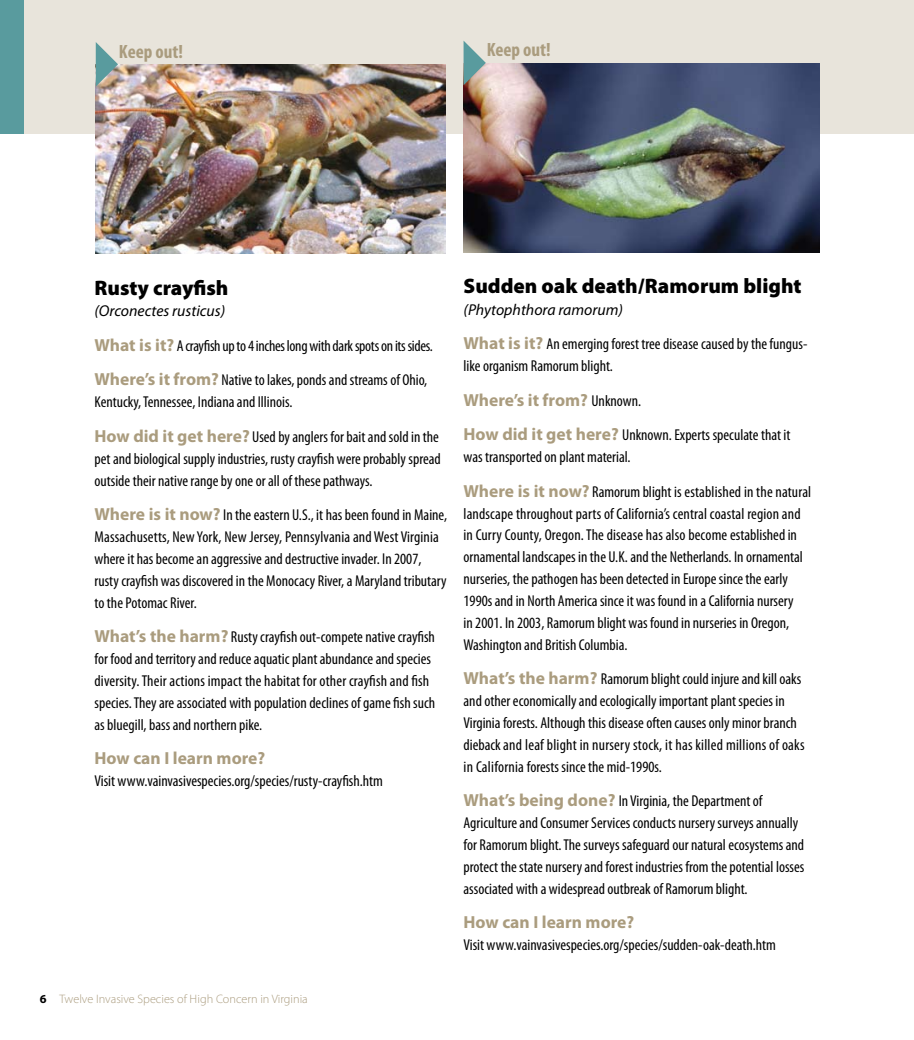
<style>
.page{position:relative;width:914px;height:1040px;background:#fff}
.page>*{position:absolute;margin:0;border:0;box-sizing:border-box;transform-origin:0 0}
.t1{font:900 21px "Myriad Pro";color:#000}
.t2{font:700 condensed 19.25px "Myriad Pro";color:#aa9c7e}
.t3{font:700 17.5px "Myriad Pro";color:#aa9c7e}
.t4{font:condensed 15.75px/21.9px "Myriad Pro";color:#000}
.t5{font:condensed 15.75px/34.5px "Myriad Pro";letter-spacing:-.02em;color:#000}
.t6{font:300 12.25px "Myriad Pro";color:#aa9c7e}
.s1{font-style:italic;font-stretch:normal}
.s2{font-weight:700;font-stretch:normal;font-size:17.5px;color:#aa9c7e}
.s3{font-weight:700;color:#000}
.s4{font-weight:400;font-stretch:condensed;font-size:15.75px;color:#000}
</style>
<div class="page">
<div style="left:0;top:0;width:914px;height:134px;background:#e8e4db"></div>
<img style="left:463px;top:63px;width:356px;height:189px">
<svg style="left:463px;top:41px;width:23px;height:44px"></svg>
<div style="left:0;top:0;width:24px;height:134px;background:#599b9e"></div>
<img style="left:96px;top:64px;width:349px;height:189px">
<svg style="left:96px;top:42px;width:22px;height:45px"></svg>
<p class="t2" style="left:119px;top:39px;width:66px">Keep out!</p>
<p class="t2" style="left:486px;top:38px;width:66px">Keep out!</p>
<h1 class="t1" style="left:94px;top:273px;width:135px">Rusty crayfish</h1>
<p class="t5" style="left:94px;top:294px;width:340px"><span class="s1">(Orconectes rusticus)<br></span><span class="s2">What is it?</span> A crayfish up to 4 inches long with dark spots on its sides.<br><span class="s2">Where’s it from?</span> Native to lakes, ponds and streams of Ohio,</p>
<p class="t4" style="left:94px;top:384px;width:346px;line-height:34.5px">Kentucky, Tennessee, Indiana and Illinois.<br><span class="s2">How did it get here?</span> Used by anglers for bait and sold in the</p>
<p class="t4" style="left:95px;top:447px;width:348px">pet and biological supply industries, rusty crayfish were probably spread outside their native range by one or all of these pathways.</p>
<p class="t4" style="left:94px;top:503px;width:354px"><span class="s2">Where is it now?</span> In the eastern U.S., it has been found in Maine, Massachusetts, New York, New Jersey, Pennsylvania and West Virginia where it has become an aggressive and destructive invader. In 2007, rusty crayfish was discovered in the Monocacy River, a Maryland tributary to the Potomac River.</p>
<p class="t4" style="left:94px;top:625px;width:342px"><span class="s2">What’s the harm?</span> Rusty crayfish out-compete native crayfish for food and territory and reduce aquatic plant abundance and species diversity. Their actions impact the habitat for other crayfish and fish species. They are associated with population declines of game fish such as bluegill, bass and northern pike.</p>
<p class="t3" style="left:94px;top:746px;width:172px">How can I learn more?</p>
<p class="t4" style="left:94px;top:769px;width:290px">Visit www.vainvasivespecies.org/species/rusty-crayfish.htm</p>
<p class="t6" style="left:40px;top:991px;width:269px"><span class="s3">6</span> Twelve Invasive Species of High Concern in Virginia</p>
<h1 class="t1" style="left:463px;top:272px;width:339px">Sudden oak death/Ramorum blight</h1>
<p class="t4" style="left:463px;top:292px;width:345px;line-height:34.5px"><span class="s1">(Phytophthora ramorum)<br></span><span class="s2">What is it?</span> An emerging forest tree disease caused by the fungus-</p>
<p class="t4" style="left:463px;top:355px;width:151px">like organism Ramorum blight.</p>
<p class="t3" style="left:463px;top:388px;width:179px">Where’s it from? <span class="s4">Unknown.</span></p>
<p class="t4" style="left:463px;top:424px;width:328px"><span class="s2">How did it get here?</span> Unknown. Experts speculate that it was transported on plant material.</p>
<p class="t4" style="left:463px;top:480px;width:349px"><span class="s2">Where is it now?</span> Ramorum blight is established in the natural landscape throughout parts of California’s central coastal region and in Curry County, Oregon. The disease has also become established in ornamental landscapes in the U.K. and the Netherlands. In ornamental nurseries, the pathogen has been detected in Europe since the early 1990s and in North America since it was found in a California nursery<br>in 2001. In 2003, Ramorum blight was found in nurseries in Oregon, Washington and British Columbia.</p>
<p class="t4" style="left:463px;top:668px;width:342px"><span class="s2">What’s the harm?</span> Ramorum blight could injure and kill oaks and other economically and ecologically important plant species in Virginia forests. Although this disease often causes only minor branch dieback and leaf blight in nursery stock, it has killed millions of oaks in California forests since the mid-1990s.</p>
<p class="t4" style="left:463px;top:790px;width:342px"><span class="s2">What’s being done?</span> In Virginia, the Department of Agriculture and Consumer Services conducts nursery surveys annually for Ramorum blight. The surveys safeguard our natural ecosystems and protect the state nursery and forest industries from the potential losses associated with a widespread outbreak of Ramorum blight.</p>
<p class="t3" style="left:463px;top:911px;width:172px">How can I learn more?</p>
<p class="t4" style="left:463px;top:934px;width:314px">Visit www.vainvasivespecies.org/species/sudden-oak-death.htm</p>
</div>
